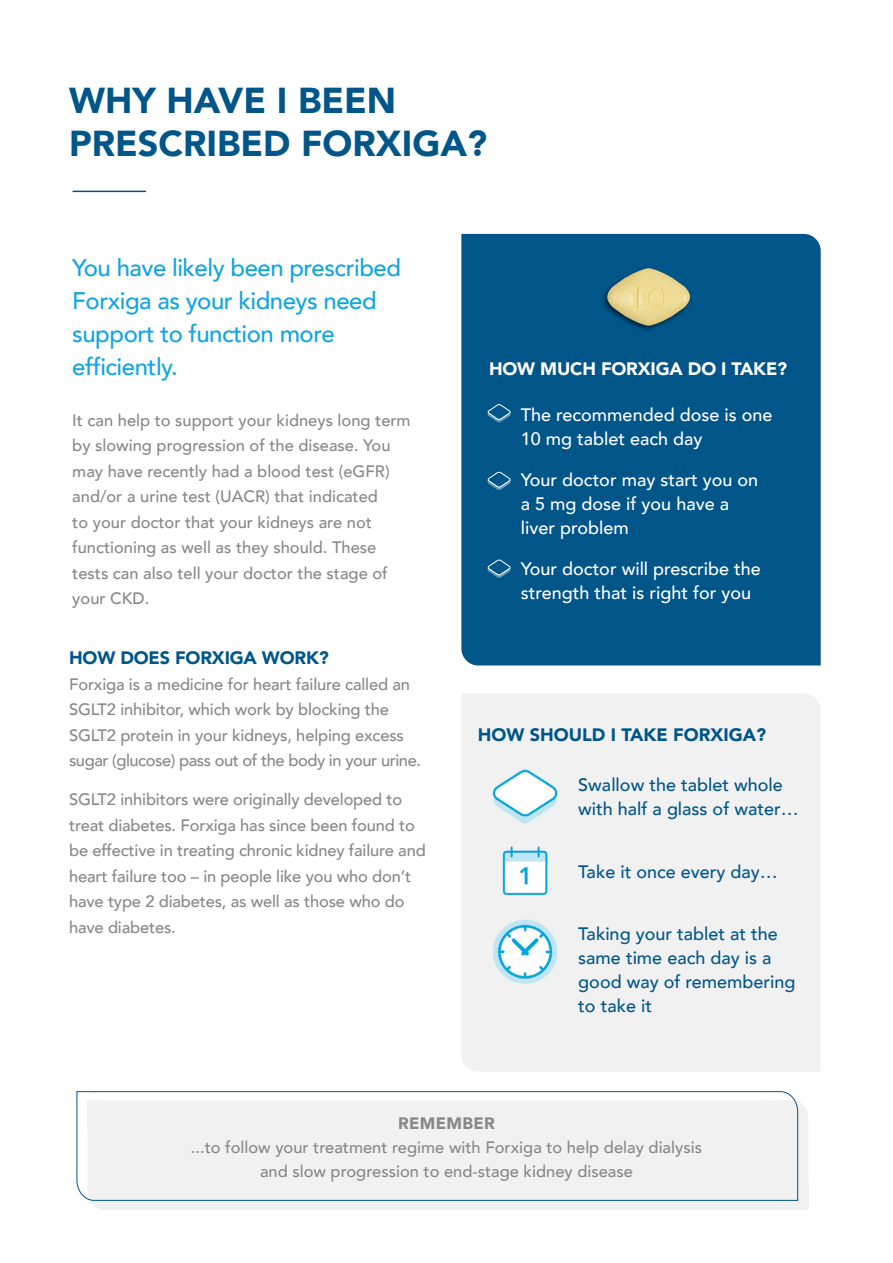
<style>
.page{position:relative;width:893px;height:1263px;background:#fff}
.page>*{position:absolute;margin:0;border:0;box-sizing:border-box;transform-origin:0 0}
.t1{font:900 36px/43.2px "Avenir";color:#005589}
.t2{font:500 24px/33px "Avenir";letter-spacing:-.02em;color:#13a5df}
.t3{font:500 18px/24px "Avenir";color:#fff}
.t4{font:500 18px/24px "Avenir";color:#005589}
.t5{font:900 18px "Avenir";letter-spacing:-.005em;color:#005589}
.t6{font:900 18px "Avenir";letter-spacing:-.01em;color:#fff}
.t7{font:500 16.5px/25.5px "Avenir";letter-spacing:-.01em;color:#878787}
.t8{font:900 16.5px "Avenir";letter-spacing:.02em;color:#878787}
</style>
<div class="page">
<div style="left:88px;top:1100px;width:720px;height:110px;background:#f1f1f2;border-radius:17px"></div>
<div style="left:792px;top:1180px;width:16px;height:30px;background:#f1f1f2"></div>
<svg style="left:76px;top:1091px;width:722px;height:110px"></svg>
<div style="left:461px;top:234px;width:360px;height:431px;background:#005589"></div>
<div style="left:601px;top:266px;width:92px;height:65px;background:#000;opacity:.6"></div>
<img style="left:607px;top:268px;width:83px;height:58px">
<svg style="left:487px;top:403px;width:25px;height:19px"></svg>
<svg style="left:487px;top:471px;width:25px;height:19px"></svg>
<svg style="left:487px;top:559px;width:25px;height:19px"></svg>
<div style="left:462px;top:694px;width:358px;height:377px;background:#f1f1f2"></div>
<img style="left:477px;top:750px;width:94px;height:84px">
<img style="left:477px;top:834px;width:94px;height:73px">
<img style="left:477px;top:907px;width:94px;height:91px">
<hr style="left:73px;top:191px;width:73px;height:1px;background:#005589">
<h1 class="t1" style="left:69px;top:77px;width:419px">WHY HAVE I BEEN<br>PRESCRIBED FORXIGA?</h1>
<h2 class="t2" style="left:72px;top:249px;width:330px">You have likely been prescribed<br>Forxiga as your kidneys need support to function more efficiently.</h2>
<p class="t7" style="left:72px;top:406px;width:340px">It can help to support your kidneys long term by slowing progression of the disease. You may have recently had a blood test (eGFR) and/or a urine test (UACR) that indicated<br>to your doctor that your kidneys are not functioning as well as they should. These tests can also tell your doctor the stage of your CKD.</p>
<p class="t5" style="left:69px;top:643px;width:261px">HOW DOES FORXIGA WORK?</p>
<p class="t7" style="left:69px;top:670px;width:353px">Forxiga is a medicine for heart failure called an SGLT2 inhibitor, which work by blocking the SGLT2 protein in your kidneys, helping excess sugar (glucose) pass out of the body in your urine.</p>
<p class="t7" style="left:69px;top:786px;width:358px">SGLT2 inhibitors were originally developed to treat diabetes. Forxiga has since been found to be effective in treating chronic kidney failure and heart failure too – in people like you who don’t have type 2 diabetes, as well as those who do have diabetes.</p>
<p class="t6" style="left:489px;top:353px;width:300px">HOW MUCH FORXIGA DO I TAKE?</p>
<p class="t3" style="left:521px;top:402px;width:253px">The recommended dose is one<br>10 mg tablet each day</p>
<p class="t3" style="left:521px;top:467px;width:239px">Your doctor may start you on a 5 mg dose if you have a liver problem</p>
<p class="t3" style="left:521px;top:556px;width:242px">Your doctor will prescribe the strength that is right for you</p>
<p class="t5" style="left:478px;top:719px;width:290px">HOW SHOULD I TAKE FORXIGA?</p>
<p class="t4" style="left:578px;top:772px;width:222px">Swallow the tablet whole with half a glass of water…</p>
<p class="t4" style="left:578px;top:858px;width:201px">Take it once every day…</p>
<p class="t4" style="left:578px;top:921px;width:219px">Taking your tablet at the same time each day is a good way of remembering to take it</p>
<p class="t8" style="left:398px;top:1109px;width:98px">REMEMBER</p>
<p class="t7" style="left:191px;top:1134px;width:512px;line-height:24px;text-align:center">...to follow your treatment regime with Forxiga to help delay dialysis and slow progression to end-stage kidney disease</p>
</div>
